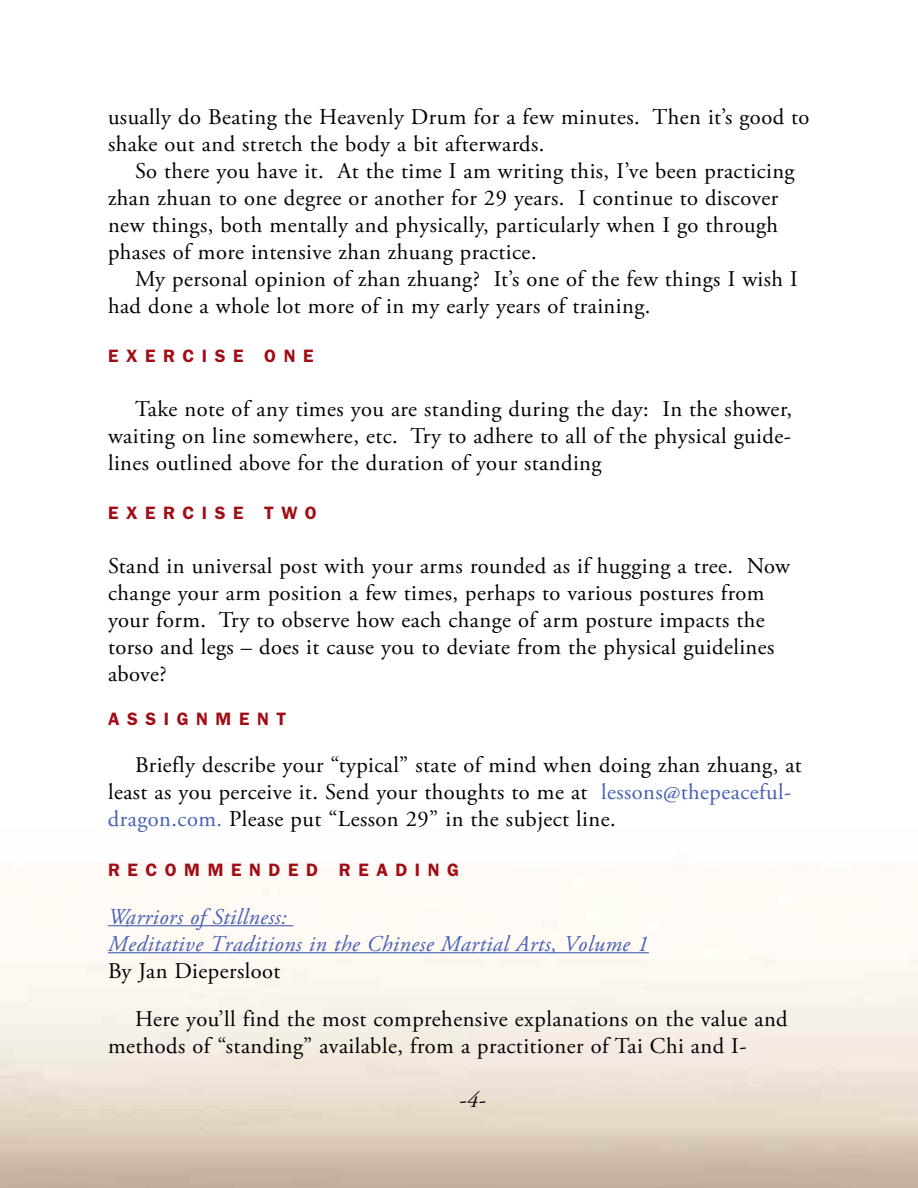
<style>
.page{position:relative;width:918px;height:1188px;background:#fff}
.page>*{position:absolute;margin:0;border:0;box-sizing:border-box;transform-origin:0 0}
.t1{font:22.5px/27px "Adobe Garamond Pro";letter-spacing:.02em;color:#000}
.t2{font:italic 22.5px/27px "Adobe Garamond Pro";letter-spacing:.02em;color:#455fb5}
.t3{font:italic 22.5px "Adobe Garamond Pro";color:#000}
.t4{font:600 18px "Franklin Gothic";letter-spacing:.42em;color:#a20d15}
.s1{color:#455fb5}
</style>
<div class="page">
<img style="left:0;top:878px;width:1px;height:310px">
<svg style="left:108px;top:925px;width:18px;height:1px"></svg>
<hr style="left:126px;top:925px;width:98px;height:1px;background:#455fb5">
<hr style="left:223px;top:925px;width:70px;height:1px;background:#455fb5">
<svg style="left:108px;top:952px;width:20px;height:1px"></svg>
<hr style="left:128px;top:952px;width:67px;height:1px;background:#455fb5">
<svg style="left:195px;top:952px;width:38px;height:1px"></svg>
<hr style="left:233px;top:952px;width:228px;height:1px;background:#455fb5">
<svg style="left:461px;top:952px;width:18px;height:1px"></svg>
<hr style="left:479px;top:952px;width:51px;height:1px;background:#455fb5">
<svg style="left:530px;top:952px;width:48px;height:1px"></svg>
<hr style="left:578px;top:952px;width:71px;height:1px;background:#455fb5">
<p class="t1" style="left:108px;top:106px;width:703px">usually do Beating the Heavenly Drum for a few minutes. Then it’s good to shake out and stretch the body a bit afterwards.</p>
<p class="t1" style="left:108px;top:160px;width:688px;text-indent:27px">So there you have it. At the time I am writing this, I’ve been practicing zhan zhuan to one degree or another for 29 years. I continue to discover new things, both mentally and physically, particularly when I go through phases of more intensive zhan zhuang practice.</p>
<p class="t1" style="left:108px;top:268px;width:691px;text-indent:27px">My personal opinion of zhan zhuang? It’s one of the few things I wish I had done a whole lot more of in my early years of training.</p>
<p class="t4" style="left:108px;top:350px;width:207px">EXERCISE ONE</p>
<p class="t1" style="left:108px;top:397px;width:686px;text-align:justify;text-indent:27px">Take note of any times you are standing during the day: In the shower, waiting on line somewhere, etc. Try to adhere to all of the physical guide&shy;lines outlined above for the duration of your standing</p>
<p class="t4" style="left:108px;top:506px;width:210px">EXERCISE TWO</p>
<p class="t1" style="left:108px;top:554px;width:684px">Stand in universal post with your arms rounded as if hugging a tree. Now change your arm position a few times, perhaps to various postures from your form. Try to observe how each change of arm posture impacts the torso and legs – does it cause you to deviate from the physical guidelines above?</p>
<p class="t4" style="left:108px;top:713px;width:180px">ASSIGNMENT</p>
<p class="t1" style="left:108px;top:754px;width:695px;text-indent:27px">Briefly describe your “typical” state of mind when doing zhan zhuang, at least as you perceive it. Send your thoughts to me at <span class="s1">lessons@thepeaceful&shy;dragon.com.</span> Please put “Lesson 29” in the subject line.</p>
<p class="t4" style="left:108px;top:864px;width:353px">RECOMMENDED READING</p>
<p class="t2" style="left:108px;top:905px;width:542px">Warriors of Stillness:<br>Meditative Traditions in the Chinese Martial Arts, Volume 1</p>
<p class="t1" style="left:135px;top:948px;width:654px;line-height:48.6px;text-indent:-27px">By Jan Diepersloot<br>Here you’ll find the most comprehensive explanations on the value and</p>
<p class="t1" style="left:108px;top:1034px;width:640px">methods of “standing” available, from a practitioner of Tai Chi and I-</p>
<p class="t3" style="left:459px;top:1091px;width:28px">-4-</p>
</div>
